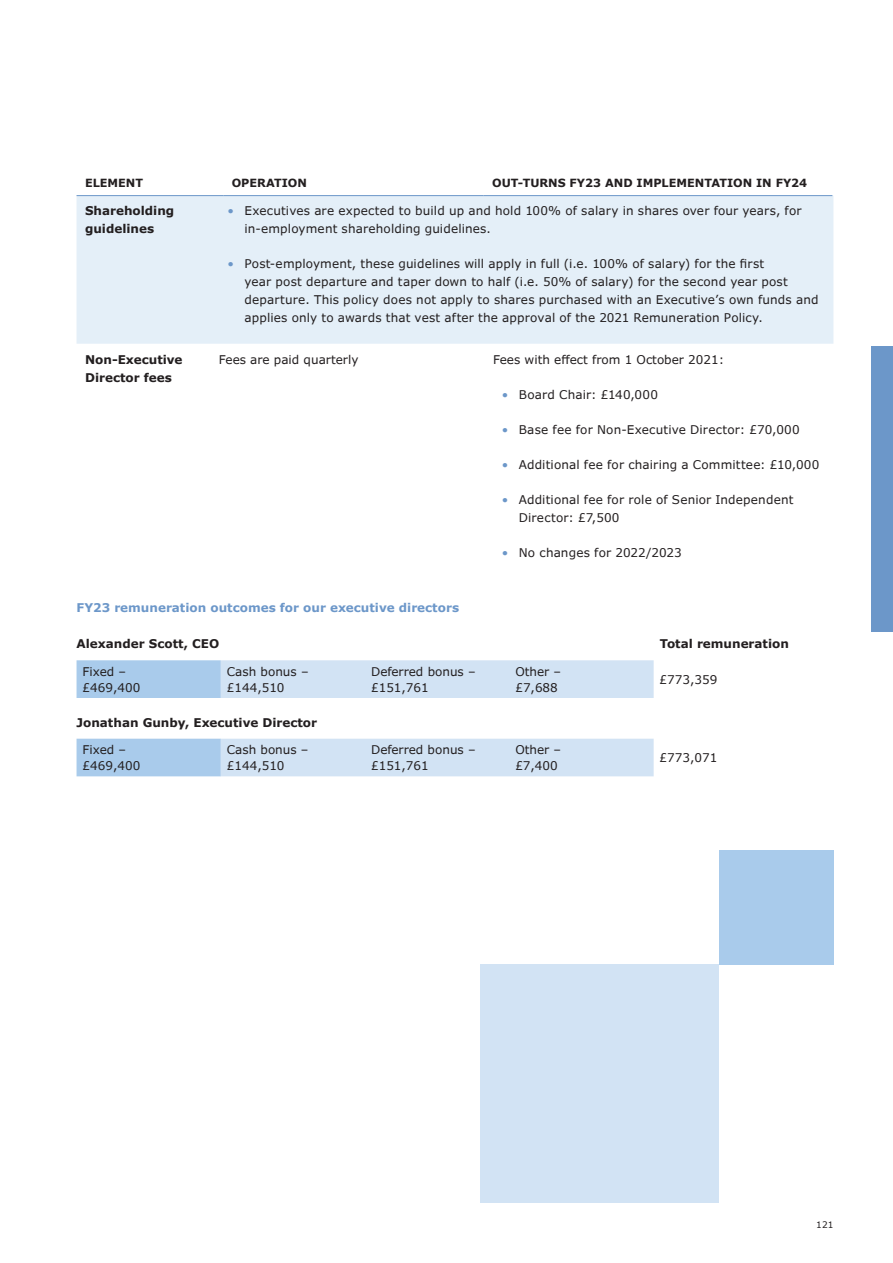
<style>
.page{position:relative;width:893px;height:1263px;background:#fff}
.page>*{position:absolute;margin:0;border:0;box-sizing:border-box;transform-origin:0 0}
.Body_copy{font:12px/16.5px "Verdana Pro";letter-spacing:.01em;color:#231f20}
.Body_copy-2{font:700 12px/18px "Verdana Pro";color:#231f20}
.H2_paragraph_header{font:700 12px "Verdana Pro";color:#6c97c9}
.Body_copy-3{font:700 11.25px "Verdana Pro";color:#231f20}
.t1{font:9px "Verdana Pro";color:#231f20}
.s1{color:#6c97c9}
</style>
<div class="page">
<div style="left:872px;top:345px;width:21px;height:286px;background:#6c97c9"></div>
<div style="left:77px;top:196px;width:756px;height:148px;background:#e4eff8"></div>
<svg style="left:77px;top:660px;width:144px;height:116px"></svg>
<svg style="left:221px;top:660px;width:433px;height:116px;fill:#d2e3f4"></svg>
<hr style="left:77px;top:195px;width:146px;height:1px;background:#6c97c9">
<hr style="left:223px;top:195px;width:261px;height:1px;background:#6c97c9">
<hr style="left:484px;top:195px;width:348px;height:1px;background:#6c97c9">
<div style="left:480px;top:964px;width:239px;height:239px;background:#d2e3f4"></div>
<div style="left:719px;top:850px;width:114px;height:114px;background:#a9cbeb"></div>
<p class="Body_copy-3" style="left:85px;top:176px;width:60px">ELEMENT</p>
<p class="Body_copy-3" style="left:232px;top:176px;width:77px">OPERATION</p>
<p class="Body_copy-3" style="left:492px;top:176px;width:317px">OUT-TURNS FY23 AND IMPLEMENTATION IN FY24</p>
<p class="Body_copy-2" style="left:85px;top:202px;width:91px">Shareholding guidelines</p>
<p class="Body_copy" style="left:244px;top:202px;width:559px;line-height:18px;text-indent:-17px"><span class="s1">•</span> Executives are expected to build up and hold 100% of salary in shares over four years, for in-employment shareholding guidelines.</p>
<p class="Body_copy" style="left:244px;top:255px;width:576px;line-height:18px;text-indent:-17px"><span class="s1">•</span> Post-employment, these guidelines will apply in full (i.e. 100% of salary) for the first<br>year post departure and taper down to half (i.e. 50% of salary) for the second year post departure. This policy does not apply to shares purchased with an Executive’s own funds and applies only to awards that vest after the approval of the 2021 Remuneration Policy.</p>
<p class="Body_copy-2" style="left:85px;top:350px;width:99px">Non-Executive<br>Director fees</p>
<p class="Body_copy" style="left:219px;top:351px;width:141px">Fees are paid quarterly</p>
<p class="Body_copy" style="left:493px;top:351px;width:232px">Fees with effect from 1 October 2021:</p>
<p class="Body_copy" style="left:502px;top:386px;width:158px"><span class="s1">•</span> Board Chair: £140,000</p>
<p class="Body_copy" style="left:502px;top:421px;width:299px"><span class="s1">•</span> Base fee for Non-Executive Director: £70,000</p>
<p class="Body_copy" style="left:502px;top:456px;width:319px"><span class="s1">•</span> Additional fee for chairing a Committee: £10,000</p>
<p class="Body_copy" style="left:519px;top:490px;width:276px;line-height:18px;text-indent:-17px"><span class="s1">•</span> Additional fee for role of Senior Independent<br>Director: £7,500</p>
<p class="Body_copy" style="left:502px;top:544px;width:182px"><span class="s1">•</span> No changes for 2022/2023</p>
<p class="H2_paragraph_header" style="left:77px;top:600px;width:384px">FY23 remuneration outcomes for our executive directors</p>
<p class="Body_copy-2" style="left:77px;top:635px;width:144px">Alexander Scott, CEO</p>
<p class="Body_copy-2" style="left:660px;top:635px;width:131px">Total remuneration</p>
<p class="Body_copy" style="left:83px;top:663px;width:59px">Fixed – £469,400</p>
<p class="Body_copy" style="left:227px;top:663px;width:83px">Cash bonus – £144,510</p>
<p class="Body_copy" style="left:371px;top:663px;width:106px">Deferred bonus – £151,761</p>
<p class="Body_copy" style="left:515px;top:663px;width:47px">Other – £7,688</p>
<p class="Body_copy" style="left:660px;top:671px;width:59px">£773,359</p>
<p class="Body_copy-2" style="left:77px;top:714px;width:242px">Jonathan Gunby, Executive Director</p>
<p class="Body_copy" style="left:83px;top:741px;width:59px">Fixed – £469,400</p>
<p class="Body_copy" style="left:227px;top:741px;width:83px">Cash bonus – £144,510</p>
<p class="Body_copy" style="left:371px;top:741px;width:106px">Deferred bonus – £151,761</p>
<p class="Body_copy" style="left:515px;top:741px;width:47px">Other – £7,400</p>
<p class="Body_copy" style="left:660px;top:750px;width:59px">£773,071</p>
<p class="t1" style="left:816px;top:1219px;width:19px">121</p>
</div>
